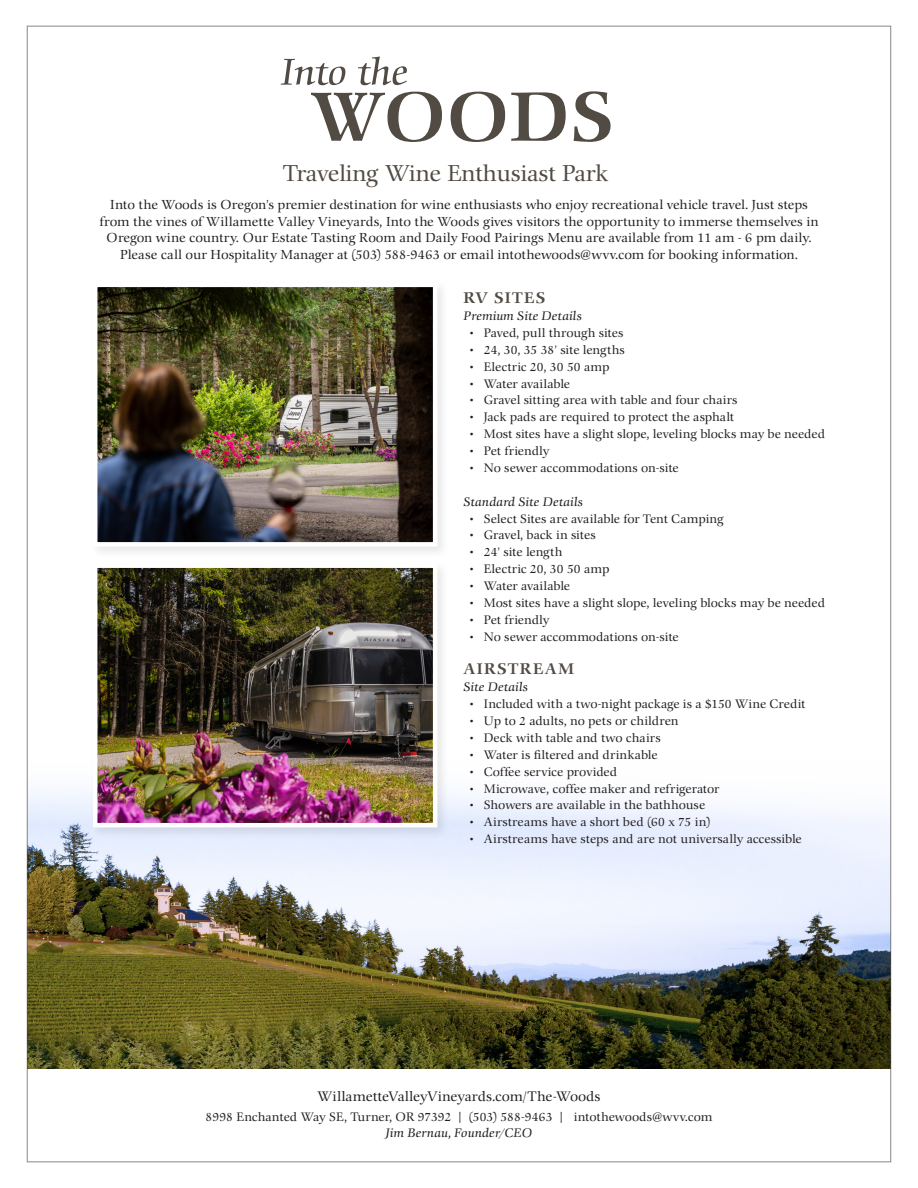
<style>
.page{position:relative;width:918px;height:1188px;background:#fff}
.page>*{position:absolute;margin:0;border:0;box-sizing:border-box;transform-origin:0 0}
.t1{font:22.5px "Comenius Antiqua";color:#514b44}
.t2{font:500 15px "Comenius Antiqua";letter-spacing:.09em;color:#514b44}
.t3{font:13.5px "Comenius Antiqua";letter-spacing:.015em;color:#231f20}
.t4{font:12.75px/16.5px "Comenius Antiqua";letter-spacing:.015em;color:#231f20;text-align:center}
.t5{font:12px "Comenius Antiqua";letter-spacing:.015em;color:#231f20}
.t6{font:italic 12px "Comenius Antiqua";letter-spacing:.02em;color:#231f20}
</style>
<div class="page">
<img style="left:29px;top:791px;width:860px;height:278px">
<div style="left:90px;top:560px;width:360px;height:280px;background:#231f20;opacity:.1"></div>
<img style="left:98px;top:568px;width:334px;height:254px">
<div style="left:93px;top:563px;width:344px;height:264px;border:4px solid #fff"></div>
<div style="left:90px;top:280px;width:360px;height:279px;background:#f8f8f8"></div>
<img style="left:98px;top:288px;width:334px;height:254px">
<div style="left:93px;top:283px;width:344px;height:264px;border:4px solid #fff"></div>
<svg style="left:311px;top:92px;width:131px;height:50px"></svg>
<svg style="left:451px;top:92px;width:54px;height:50px"></svg>
<svg style="left:511px;top:92px;width:55px;height:49px"></svg>
<svg style="left:574px;top:91px;width:37px;height:51px"></svg>
<svg style="left:281px;top:59px;width:64px;height:26px"></svg>
<svg style="left:358px;top:56px;width:49px;height:29px"></svg>
<p class="t1" style="left:283px;top:160px;width:327px">Traveling Wine Enthusiast Park</p>
<p class="t4" style="left:99px;top:197px;width:721px">Into the Woods is Oregon’s premier destination for wine enthusiasts who enjoy recreational vehicle travel. Just steps from the vines of Willamette Valley Vineyards, Into the Woods gives visitors the opportunity to immerse themselves in Oregon wine country. Our Estate Tasting Room and Daily Food Pairings Menu are available from 11 am - 6 pm daily.<br>Please call our Hospitality Manager at (503) 588-9463 or email intothewoods@wvv.com for booking information.</p>
<p class="t2" style="left:464px;top:289px;width:83px">RV SITES</p>
<p class="t6" style="left:464px;top:309px;width:120px">Premium Site Details</p>
<p class="t5" style="left:470px;top:326px;width:155px">• Paved, pull through sites</p>
<p class="t5" style="left:470px;top:343px;width:156px">• 24, 30, 35 38’ site lengths</p>
<p class="t5" style="left:470px;top:360px;width:141px">• Electric 20, 30 50 amp</p>
<p class="t5" style="left:470px;top:377px;width:101px">• Water available</p>
<p class="t5" style="left:470px;top:394px;width:269px">• Gravel sitting area with table and four chairs</p>
<p class="t5" style="left:470px;top:410px;width:265px">• Jack pads are required to protect the asphalt</p>
<p class="t5" style="left:470px;top:427px;width:356px">• Most sites have a slight slope, leveling blocks may be needed</p>
<p class="t5" style="left:470px;top:444px;width:80px">• Pet friendly</p>
<p class="t5" style="left:470px;top:461px;width:210px">• No sewer accommodations on-site</p>
<p class="t6" style="left:464px;top:495px;width:121px">Standard Site Details</p>
<p class="t5" style="left:470px;top:512px;width:255px">• Select Sites are available for Tent Camping</p>
<p class="t5" style="left:470px;top:529px;width:127px">• Gravel, back in sites</p>
<p class="t5" style="left:470px;top:545px;width:94px">• 24’ site length</p>
<p class="t5" style="left:470px;top:562px;width:141px">• Electric 20, 30 50 amp</p>
<p class="t5" style="left:470px;top:579px;width:101px">• Water available</p>
<p class="t5" style="left:470px;top:596px;width:356px">• Most sites have a slight slope, leveling blocks may be needed</p>
<p class="t5" style="left:470px;top:613px;width:80px">• Pet friendly</p>
<p class="t5" style="left:470px;top:630px;width:210px">• No sewer accommodations on-site</p>
<p class="t2" style="left:464px;top:661px;width:112px">AIRSTREAM</p>
<p class="t6" style="left:464px;top:680px;width:66px">Site Details</p>
<p class="t5" style="left:470px;top:697px;width:337px">• Included with a two-night package is a $150 Wine Credit</p>
<p class="t5" style="left:470px;top:714px;width:210px">• Up to 2 adults, no pets or children</p>
<p class="t5" style="left:470px;top:731px;width:192px">• Deck with table and two chairs</p>
<p class="t5" style="left:470px;top:748px;width:189px">• Water is filtered and drinkable</p>
<p class="t5" style="left:470px;top:765px;width:148px">• Coffee service provided</p>
<p class="t5" style="left:470px;top:782px;width:250px">• Microwave, coffee maker and refrigerator</p>
<p class="t5" style="left:470px;top:799px;width:236px">• Showers are available in the bathhouse</p>
<p class="t5" style="left:470px;top:815px;width:242px">• Airstreams have a short bed (60 x 75 in)</p>
<p class="t5" style="left:470px;top:832px;width:333px">• Airstreams have steps and are not universally accessible</p>
<p class="t3" style="left:318px;top:1089px;width:284px">WillametteValleyVineyards.com/The-Woods</p>
<p class="t5" style="left:206px;top:1110px;width:508px">8998 Enchanted Way SE, Turner, OR 97392 | (503) 588-9463 | intothewoods@wvv.com</p>
<p class="t6" style="left:386px;top:1126px;width:148px">Jim Bernau, Founder/CEO</p>
</div>
